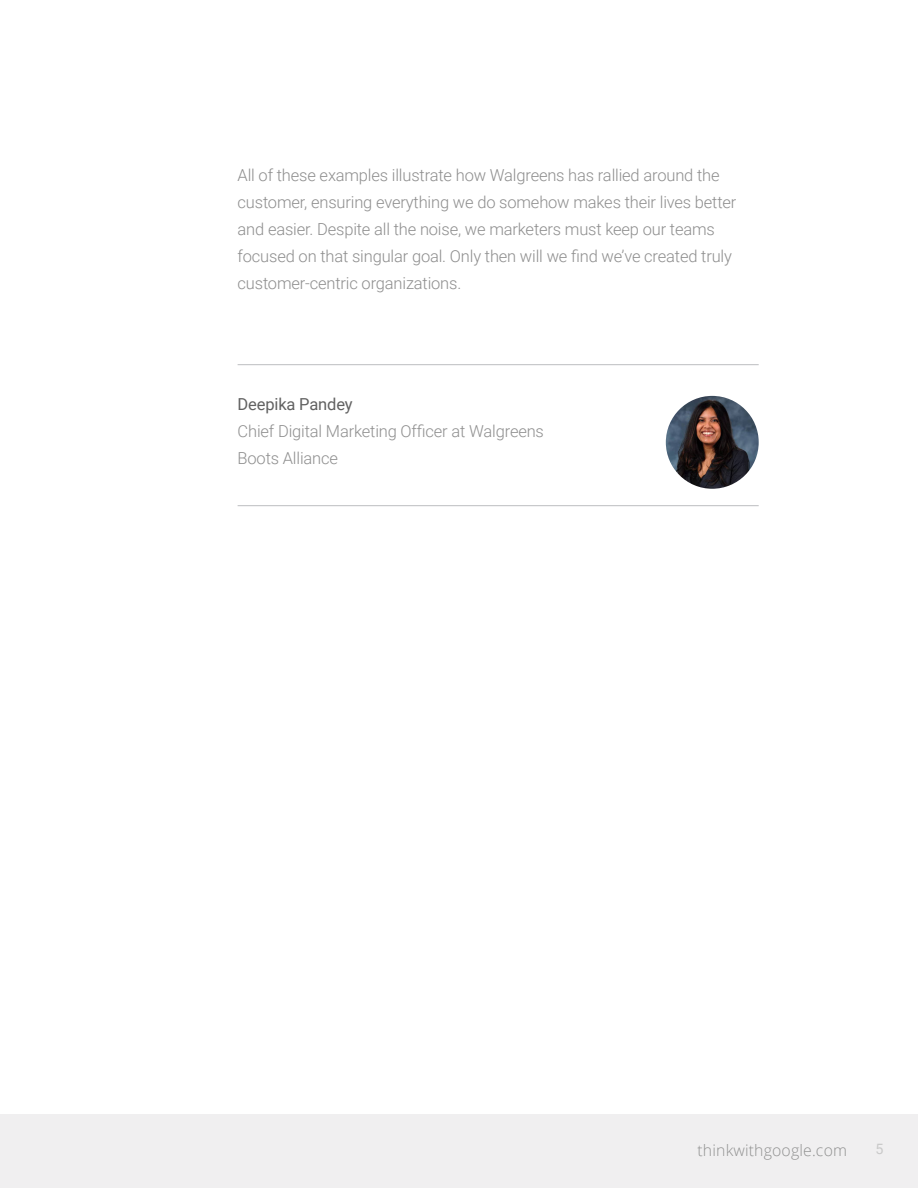
<style>
.page{position:relative;width:918px;height:1188px;background:#fff}
.page>*{position:absolute;margin:0;border:0;box-sizing:border-box;transform-origin:0 0}
.Bold_Header{font:300 16.5px/27px "Roboto";letter-spacing:-.01em;color:#8e8e8e}
.Bold_Header-2{font:300 16.5px/27px "Roboto";letter-spacing:-.01em;color:#8f8f8f}
.t1{font:300 15.75px "Open Sans";letter-spacing:.01em;color:#666766}
.t2{font:14.25px "Roboto";color:#c9c9c9}
.s1{font-weight:400;color:#616161}
</style>
<div class="page">
<div style="left:0;top:1114px;width:918px;height:74px;background:#f0eff0"></div>
<hr style="left:238px;top:364px;width:521px;height:1px;background:#bcbdc0">
<img style="left:666px;top:396px;width:93px;height:93px;border-radius:46px">
<hr style="left:238px;top:505px;width:521px;height:1px;background:#bcbdc0">
<p class="Bold_Header" style="left:238px;top:161px;width:500px">All of these examples illustrate how Walgreens has rallied around the customer, ensuring everything we do somehow makes their lives better and easier. Despite all the noise, we marketers must keep our teams focused on that singular goal. Only then will we find we’ve created truly customer-centric organizations.</p>
<p class="Bold_Header-2" style="left:238px;top:390px;width:308px"><span class="s1">Deepika Pandey<br></span>Chief Digital Marketing Officer at Walgreens<br>Boots Alliance</p>
<p class="t1" style="left:698px;top:1140px;width:151px">thinkwithgoogle.com</p>
<p class="t2" style="left:876px;top:1139px;width:10px">5</p>
</div>
